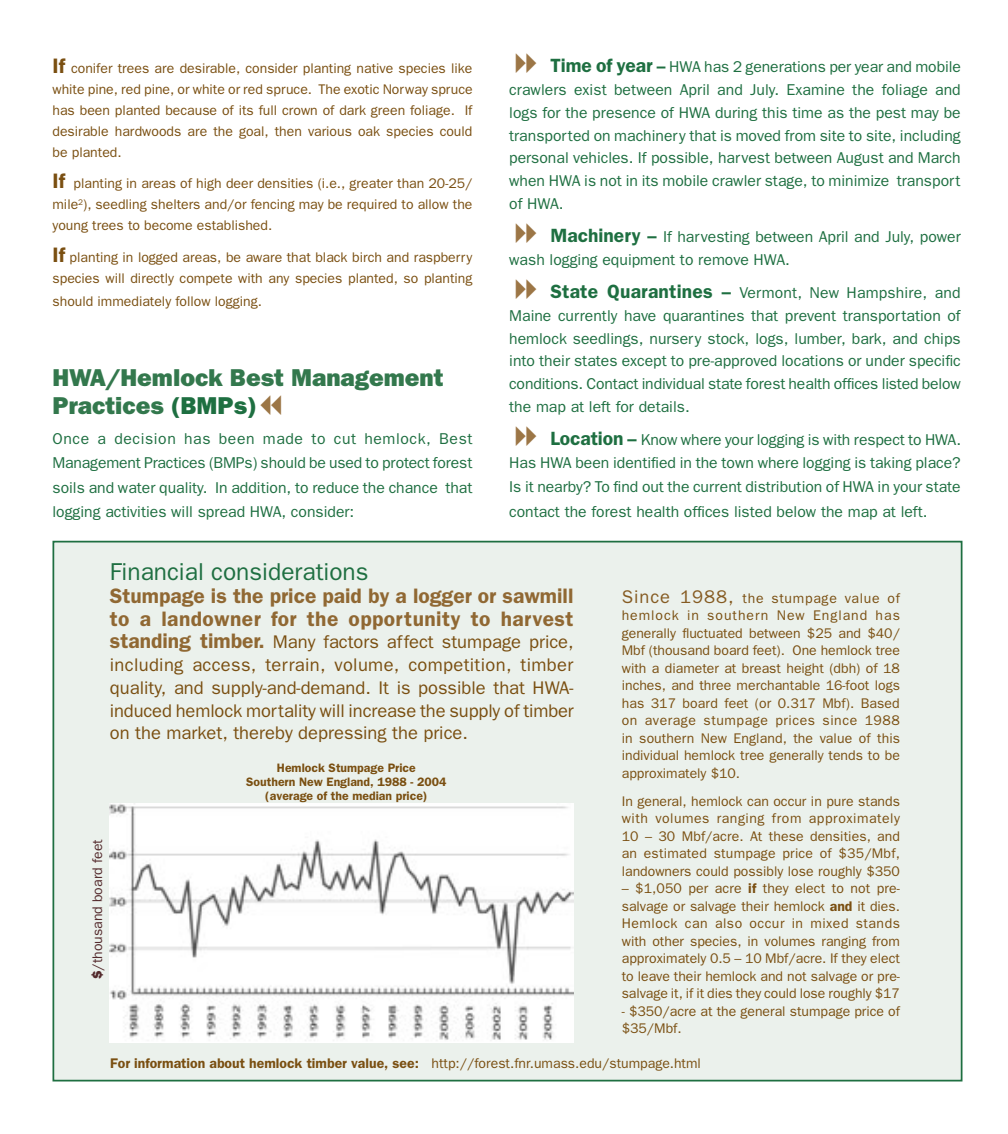
<style>
.page{position:relative;width:1008px;height:1134px;background:#fff}
.page>*{position:absolute;margin:0;border:0;box-sizing:border-box;transform-origin:0 0}
.t1{font:800 24.5px/28px "Franklin Gothic";color:#33784d}
.t2{font:24.5px "Franklin Gothic";color:#1e6f41}
.t3{font:600 21px/22.8px "Franklin Gothic";letter-spacing:.01em;color:#906833}
.t4{font:18.38px/22.8px "Franklin Gothic";color:#7a4f11;text-align:justify}
.t5{font:15.75px/22.8px "Franklin Gothic";color:#1e6f41;text-align:justify}
.t6{font:14px/17.5px "Franklin Gothic";color:#7a4f11;text-align:justify}
.t7{font:600 14px "Franklin Gothic";color:#7a4f11}
.t8{font:14px "Franklin Gothic";color:#542b2d}
.t9{font:600 12.25px "Franklin Gothic";color:#7a4f11}
.s1{font-weight:600;font-size:21px}
.s2{color:#1e6f41}
.s3{font-weight:600;font-size:19.25px}
.s4{font-weight:600;font-size:17.5px}
.s5{font-weight:600;font-size:18.38px}
.s6{font-weight:600;font-size:21px;color:#906833}
.s7{font-weight:800}
.s8{font-size:18.38px;color:#855b22}
.s9{font-weight:600}
.s10{font-weight:400}
</style>
<div class="page">
<div style="left:53px;top:542px;width:909px;height:539px;background:#ebf1ec"></div>
<img style="left:109px;top:804px;width:465px;height:238px">
<p class="t6" style="left:52px;top:57px;width:422px;line-height:21px"><span class="s1">If</span> conifer trees are desirable, consider planting native species like white pine, red pine, or white or red spruce. The exotic Norway spruce has been planted because of its full crown of dark green foliage. If desirable hardwoods are the goal, then various oak species could be planted.</p>
<p class="t6" style="left:52px;top:173px;width:422px;line-height:21px"><span class="s1">If</span> planting in areas of high deer densities (i.e., greater than 20-25/ mile<sup>2</sup>), seedling shelters and/or fencing may be required to allow the young trees to become established.</p>
<p class="t6" style="left:52px;top:246px;width:422px;line-height:21px"><span class="s1">If</span> planting in logged areas, be aware that black birch and raspberry species will directly compete with any species planted, so planting</p>
<p class="t6" style="left:52px;top:292px;width:211px">should immediately follow logging.</p>
<p class="t1" style="left:52px;top:363px;width:393px">HWA/Hemlock Best Management<br>Practices <span class="s2">(BMPs)</span></p>
<p class="t5" style="left:52px;top:426px;width:422px;line-height:24.5px">Once a decision has been made to cut hemlock, Best Management Practices (BMPs) should be used to protect forest soils and water quality. In addition, to reduce the chance that logging activities will spread HWA, consider:</p>
<p class="t5" style="left:509px;top:55px;width:453px;text-indent:41px"><span class="s3">Time of year</span> <span class="s4">–</span> HWA has 2 generations per year and mobile crawlers exist between April and July. Examine the foliage and logs for the presence of HWA during this time as the pest may be transported on machinery that is moved from site to site, including personal vehicles. If possible, harvest between August and March when HWA is not in its mobile crawler stage, to minimize transport of HWA.</p>
<p class="t5" style="left:509px;top:225px;width:453px;text-indent:41px"><span class="s3">Machinery</span> <span class="s5">–</span> If harvesting between April and July, power wash logging equipment to remove HWA.</p>
<p class="t5" style="left:509px;top:281px;width:453px;text-indent:41px"><span class="s3">State Quarantines</span> <span class="s5">–</span> Vermont, New Hampshire, and Maine currently have quarantines that prevent transportation of hemlock seedlings, nursery stock, logs, lumber, bark, and chips into their states except to pre-approved locations or under specific conditions. Contact individual state forest health offices listed below the map at left for details.</p>
<p class="t5" style="left:509px;top:428px;width:453px;text-align:right"><span class="s3">Location</span> <span class="s5">–</span> Know where your logging is with respect to HWA.<br>Has HWA been identified in the town where logging is taking place?</p>
<p class="t5" style="left:509px;top:475px;width:453px;line-height:24.5px">Is it nearby? To find out the current distribution of HWA in your state contact the forest health offices listed below the map at left.</p>
<p class="t2" style="left:110px;top:558px;width:260px">Financial considerations</p>
<p class="t3" style="left:110px;top:584px;width:465px">Stumpage is the price paid by a logger or sawmill to a landowner for the opportunity to harvest</p>
<p class="t4" style="left:110px;top:630px;width:465px"><span class="s6">standing timber.</span> Many factors affect stumpage price, including access, terrain, volume, competition, timber quality, and supply-and-demand. It is possible that HWA&shy;induced hemlock mortality will increase the supply of timber on the market, thereby depressing the price.</p>
<p class="t8" style="left:90px;top:979px;width:141px;rotate:-90deg"><span class="s7">$</span>/thousand board feet</p>
<p class="t9" style="left:277px;top:761px;width:140px">Hemlock Stumpage Price</p>
<p class="t9" style="left:246px;top:775px;width:202px">Southern New England, 1988 - 2004</p>
<p class="t9" style="left:265px;top:789px;width:164px">(average of the median price)</p>
<p class="t6" style="left:622px;top:589px;width:280px"><span class="s8">Since 1988,</span> the stumpage value of hemlock in southern New England has generally fluctuated between $25 and $40/ Mbf (thousand board feet). One hemlock tree with a diameter at breast height (dbh) of 18 inches, and three merchantable 16-foot logs has 317 board feet (or 0.317 Mbf). Based on average stumpage prices since 1988 in southern New England, the value of this individual hemlock tree generally tends to be approximately $10.</p>
<p class="t6" style="left:622px;top:792px;width:280px">In general, hemlock can occur in pure stands with volumes ranging from approximately 10 – 30 Mbf/acre. At these densities, and an estimated stumpage price of $35/Mbf, landowners could possibly lose roughly $350</p>
<p class="t6" style="left:622px;top:880px;width:280px">– $1,050 per acre <span class="s9">if</span> they elect to not pre&shy;salvage or salvage their hemlock <span class="s9">and</span> it dies.<br>Hemlock can also occur in mixed stands with other species, in volumes ranging from approximately 0.5 – 10 Mbf/acre. If they elect to leave their hemlock and not salvage or pre&shy;salvage it, if it dies they could lose roughly $17</p>
<p class="t6" style="left:622px;top:1002px;width:280px">- $350/acre at the general stumpage price of $35/Mbf.</p>
<p class="t7" style="left:110px;top:1055px;width:592px">For information about hemlock timber value, see: <span class="s10">http://forest.fnr.umass.edu/stumpage.html</span></p>
</div>
